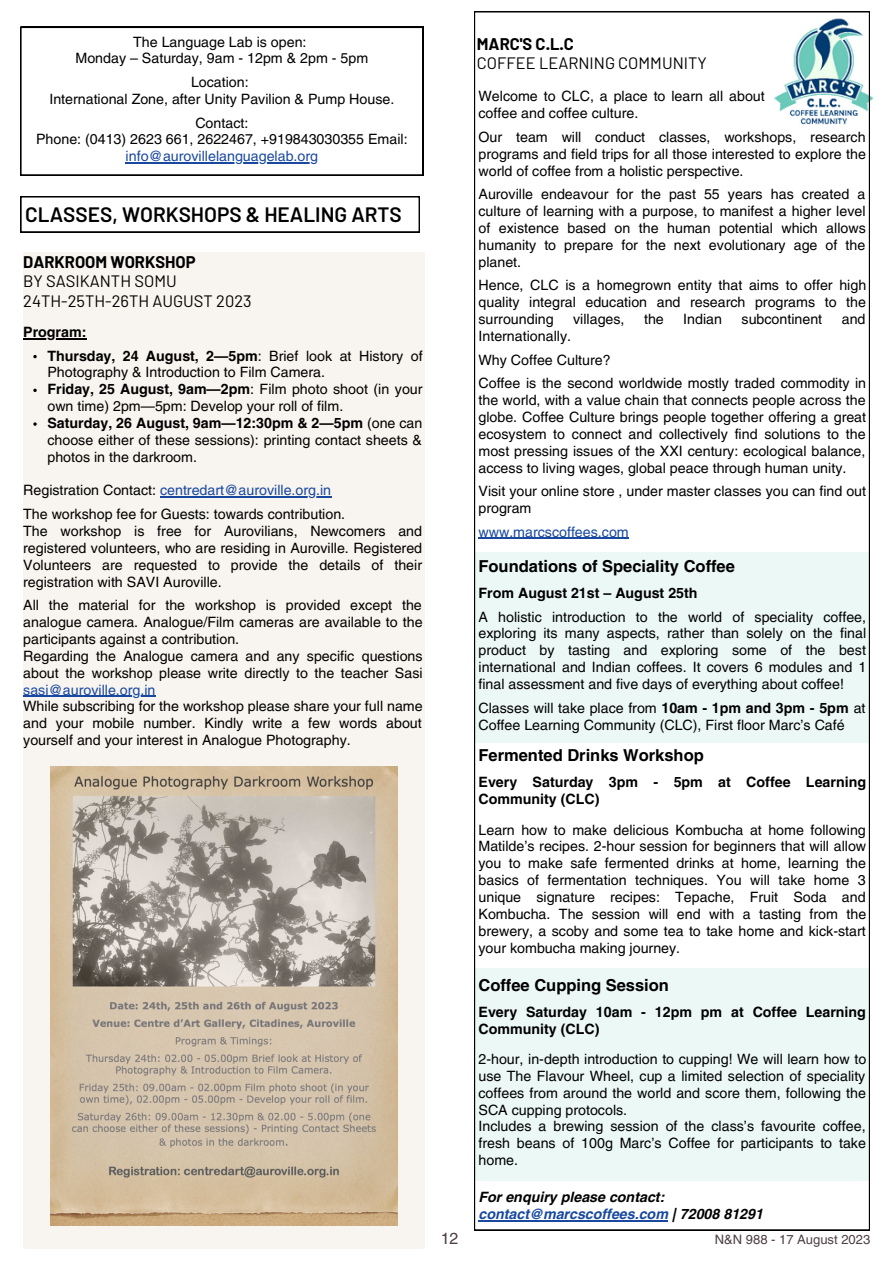
<style>
.page{position:relative;width:893px;height:1264px;background:#fff}
.page>*{position:absolute;margin:0;border:0;box-sizing:border-box;transform-origin:0 0}
.t1{font:600 20.85px "Barlow";color:#000}
.t2{font:700 16.5px "Helvetica LT Pro";color:#000}
.t3{font:16.5px "Barlow";color:#000}
.t4{font:700 16.5px "Barlow";color:#000}
.t5{font:16.05px "Helvetica LT Pro";color:#4e3e41}
.t6{font:14.25px/16.8px "Helvetica LT Pro";color:#000;text-align:justify}
.t7{font:700 14.25px/16.8px "Helvetica LT Pro";color:#000}
.t8{font:14.25px "Helvetica LT Pro";color:#1848a0}
.t9{font:italic 700 14.25px "Helvetica LT Pro";color:#1848a0}
.t10{font:italic 700 14.25px "Helvetica LT Pro";color:#000}
.t11{font:13.05px "Helvetica LT Pro";color:#4e3e41}
.s1{color:#1848a0}
.s2{font-weight:700}
.s3{color:#000}
</style>
<div class="page">
<svg style="left:20px;top:27px;width:403px;height:148px"></svg>
<img style="left:869px;top:15px;width:2px;height:116px">
<svg style="left:474px;top:11px;width:395px;height:1219px"></svg>
<hr style="left:478px;top:1220px;width:190px;height:1px;background:#1848a0">
<hr style="left:478px;top:538px;width:150px;height:1px;background:#1848a0">
<svg style="left:21px;top:196px;width:398px;height:36px"></svg>
<div style="left:23px;top:252px;width:401px;height:996px;background:#f8f4ef"></div>
<img style="left:50px;top:766px;width:347px;height:459px">
<svg style="left:33px;top:355px;width:4px;height:3px"></svg>
<svg style="left:33px;top:388px;width:4px;height:4px"></svg>
<svg style="left:33px;top:422px;width:4px;height:4px"></svg>
<hr style="left:23px;top:338px;width:63px;height:1px;background:#000">
<hr style="left:160px;top:496px;width:171px;height:1px;background:#1848a0">
<hr style="left:23px;top:695px;width:132px;height:1px;background:#1848a0">
<p class="t6" style="left:133px;top:34px;width:175px">The Language Lab is open:</p>
<p class="t6" style="left:75px;top:51px;width:294px">Monday – Saturday, 9am - 12pm &amp; 2pm - 5pm</p>
<p class="t6" style="left:191px;top:75px;width:59px">Location:</p>
<p class="t6" style="left:49px;top:92px;width:346px">International Zone, after Unity Pavilion &amp; Pump House.</p>
<p class="t6" style="left:195px;top:115px;width:54px">Contact:</p>
<p class="t6" style="left:36px;top:132px;width:373px;text-align:center">Phone: (0413) 2623 661, 2622467, +919843030355 Email: <span class="s1">info@aurovillelanguagelab.org</span></p>
<p class="t1" style="left:25px;top:201px;width:378px">CLASSES, WORKSHOPS &amp; HEALING ARTS</p>
<p class="t4" style="left:23px;top:252px;width:174px">DARKROOM WORKSHOP</p>
<p class="t3" style="left:23px;top:271px;width:155px">BY SASIKANTH SOMU</p>
<p class="t3" style="left:23px;top:290px;width:230px">24TH-25TH-26TH AUGUST 2023</p>
<p class="t7" style="left:23px;top:325px;width:65px">Program:</p>
<p class="t6" style="left:47px;top:348px;width:377px"><span class="s2">Thursday, 24 August, 2—5pm</span>: Brief look at History of<br>Photography &amp; Introduction to Film Camera.</p>
<p class="t6" style="left:47px;top:382px;width:376px"><span class="s2">Friday, 25 August, 9am—2pm</span>: Film photo shoot (in your own time) 2pm—5pm: Develop your roll of film.</p>
<p class="t6" style="left:47px;top:416px;width:376px"><span class="s2">Saturday, 26 August, 9am—12:30pm &amp; 2—5pm</span> (one can choose either of these sessions): printing contact sheets &amp; photos in the darkroom.</p>
<p class="t8" style="left:23px;top:485px;width:309px"><span class="s3">Registration Contact:</span> centredart@auroville.org.in</p>
<p class="t6" style="left:23px;top:507px;width:323px">The workshop fee for Guests: towards contribution.</p>
<p class="t6" style="left:23px;top:524px;width:400px">The workshop is free for Aurovilians, Newcomers and registered volunteers, who are residing in Auroville. Registered Volunteers are requested to provide the details of their registration with SAVI Auroville.</p>
<p class="t6" style="left:23px;top:598px;width:401px">All the material for the workshop is provided except the analogue camera. Analogue/Film cameras are available to the participants against a contribution.</p>
<p class="t6" style="left:23px;top:648px;width:401px">Regarding the Analogue camera and any specific questions about the workshop please write directly to the teacher Sasi <span class="s1">sasi@auroville.org.in</span></p>
<p class="t6" style="left:23px;top:699px;width:401px">While subscribing for the workshop please share your full name and your mobile number. Kindly write a few words about yourself and your interest in Analogue Photography.</p>
<p class="t5" style="left:440px;top:1232px;width:19px">12</p>
<p class="t4" style="left:477px;top:34px;width:98px">MARC'S C.L.C</p>
<p class="t3" style="left:477px;top:53px;width:231px">COFFEE LEARNING COMMUNITY</p>
<p class="t6" style="left:478px;top:89px;width:288px">Welcome to CLC, a place to learn all about coffee and coffee culture.</p>
<p class="t6" style="left:478px;top:130px;width:389px">Our team will conduct classes, workshops, research programs and field trips for all those interested to explore the world of coffee from a holistic perspective.</p>
<p class="t6" style="left:478px;top:187px;width:389px">Auroville endeavour for the past 55 years has created a culture of learning with a purpose, to manifest a higher level of existence based on the human potential which allows humanity to prepare for the next evolutionary age of the planet.</p>
<p class="t6" style="left:478px;top:278px;width:389px">Hence, CLC is a homegrown entity that aims to offer high quality integral education and research programs to the surrounding</p>
<p class="t6" style="left:573px;top:312px;width:53px">villages,</p>
<p class="t6" style="left:644px;top:312px;width:21px">the</p>
<p class="t6" style="left:683px;top:312px;width:40px">Indian</p>
<p class="t6" style="left:741px;top:312px;width:82px">subcontinent</p>
<p class="t6" style="left:841px;top:312px;width:25px">and</p>
<p class="t6" style="left:478px;top:329px;width:94px">Internationally.</p>
<p class="t6" style="left:478px;top:352px;width:134px">Why Coffee Culture?</p>
<p class="t6" style="left:478px;top:376px;width:389px">Coffee is the second worldwide mostly traded commodity in the world, with a value chain that connects people across the globe. Coffee Culture brings people together offering a great ecosystem to connect and collectively find solutions to the most pressing issues of the XXI century: ecological balance, access to living wages, global peace through human unity.</p>
<p class="t6" style="left:478px;top:484px;width:389px">Visit your online store , under master classes you can find out program</p>
<p class="t8" style="left:478px;top:526px;width:152px">www.marcscoffees.com</p>
<p class="t2" style="left:478px;top:560px;width:258px">Foundations of Speciality Coffee</p>
<p class="t7" style="left:478px;top:586px;width:220px">From August 21st – August 25th</p>
<p class="t6" style="left:478px;top:609px;width:389px">A holistic introduction to the world of speciality coffee, exploring its many aspects, rather than solely on the final product by tasting and exploring some of the best international and Indian coffees. It covers 6 modules and 1 final assessment and five days of everything about coffee!</p>
<p class="t6" style="left:478px;top:700px;width:388px">Classes will take place from <span class="s2">10am - 1pm and 3pm - 5pm</span> at<br>Coffee Learning Community (CLC), First floor Marc’s Café</p>
<p class="t2" style="left:478px;top:749px;width:227px">Fermented Drinks Workshop</p>
<p class="t7" style="left:478px;top:775px;width:389px">Every Saturday 3pm - 5pm at Coffee Learning<br>Community (CLC)</p>
<p class="t6" style="left:478px;top:822px;width:389px">Learn how to make delicious Kombucha at home following Matilde’s recipes. 2-hour session for beginners that will allow you to make safe fermented drinks at home, learning the basics of fermentation techniques. You will take home 3 unique signature recipes: Tepache, Fruit Soda and Kombucha. The session will end with a tasting from the brewery, a scoby and some tea to take home and kick-start your kombucha making journey.</p>
<p class="t2" style="left:478px;top:978px;width:192px">Coffee Cupping Session</p>
<p class="t7" style="left:478px;top:1004px;width:389px">Every Saturday 10am - 12pm pm at Coffee Learning<br>Community (CLC)</p>
<p class="t6" style="left:478px;top:1051px;width:389px">2-hour, in-depth introduction to cupping! We will learn how to use The Flavour Wheel, cup a limited selection of speciality coffees from around the world and score them, following the SCA cupping protocols.</p>
<p class="t6" style="left:478px;top:1119px;width:389px">Includes a brewing session of the class’s favourite coffee, fresh beans of 100g Marc’s Coffee for participants to take home.</p>
<p class="t10" style="left:478px;top:1191px;width:187px">For enquiry please contact:</p>
<p class="t9" style="left:478px;top:1208px;width:286px">contact@marcscoffees.com <span class="s3">| 72008 81291</span></p>
<p class="t11" style="left:714px;top:1234px;width:157px">N&amp;N 988 - 17 August 2023</p>
</div>
